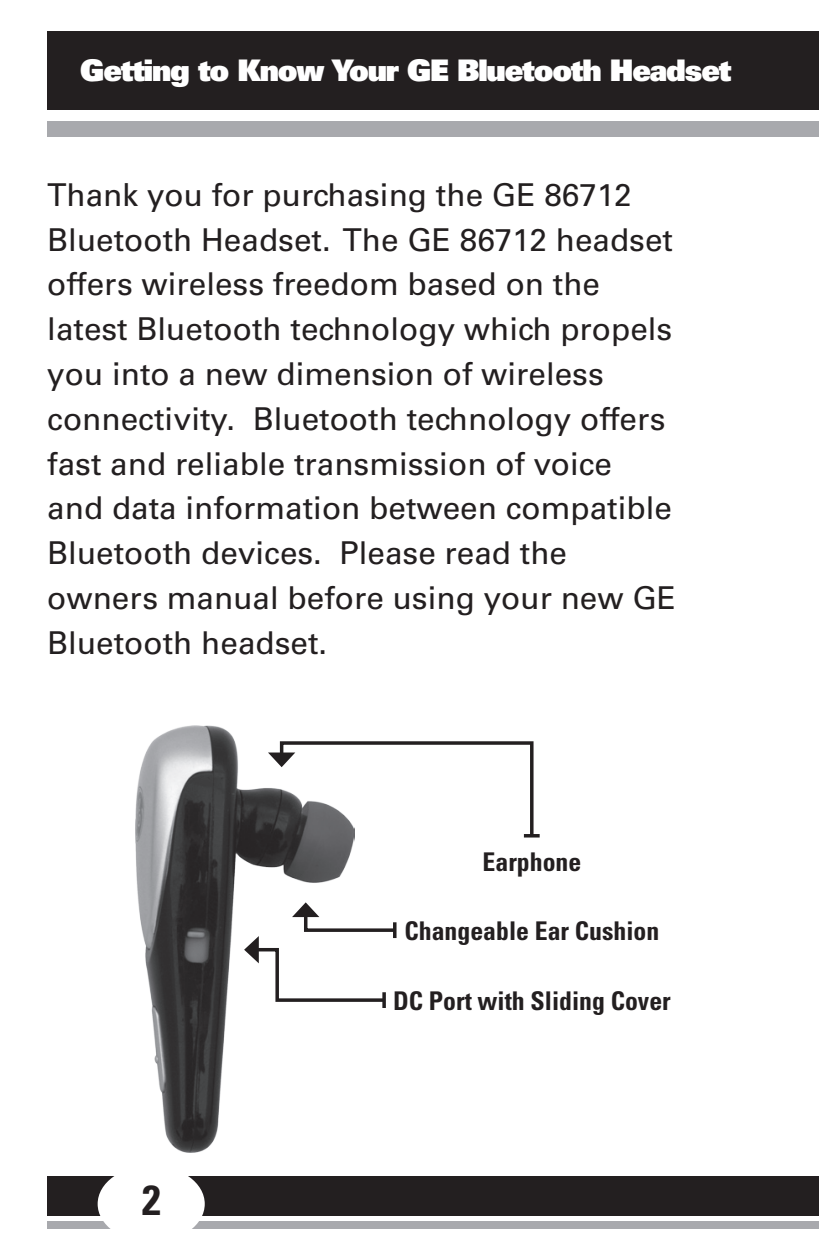
<style>
.page{position:relative;width:819px;height:1260px;background:#fff}
.page>*{position:absolute;margin:0;border:0;box-sizing:border-box;transform-origin:0 0}
.t1{font:31.5px/44.8px "Univers";color:#231f20}
.t2{font:900 29.75px "Univers";letter-spacing:-.04em;color:#fff}
.t3{font:700 condensed 25.9px "Univers";color:#231f20}
</style>
<div class="page">
<div style="left:47px;top:32px;width:772px;height:78px;background:#231f20"></div>
<div style="left:47px;top:121px;width:772px;height:15px;background:#a8a9ad"></div>
<div style="left:47px;top:1176px;width:772px;height:39px;background:#231f20"></div>
<div style="left:47px;top:1221px;width:772px;height:7px;background:#a8a9ad"></div>
<div style="left:98px;top:1166px;width:107px;height:76px;background:#fff;border-radius:50%"></div>
<img style="left:135px;top:726px;width:220px;height:427px">
<svg style="left:535px;top:834px;width:5px;height:4px"></svg>
<svg style="left:268px;top:740px;width:267px;height:99px"></svg>
<svg style="left:382px;top:1004px;width:4px;height:4px"></svg>
<svg style="left:244px;top:902px;width:153px;height:102px"></svg>
<p class="t2" style="left:80px;top:50px;width:653px">Getting to Know Your GE Bluetooth Headset</p>
<p class="t1" style="left:47px;top:172px;width:630px">Thank you for purchasing the GE 86712<br>Bluetooth Headset. The GE 86712 headset offers wireless freedom based on the latest Bluetooth technology which propels you into a new dimension of wireless connectivity. Bluetooth technology offers fast and reliable transmission of voice<br>and data information between compatible Bluetooth devices. Please read the owners manual before using your new GE Bluetooth headset.</p>
<p class="t3" style="left:483px;top:846px;width:100px">Earphone</p>
<p class="t3" style="left:405px;top:915px;width:256px">Changeable Ear Cushion</p>
<p class="t3" style="left:393px;top:984px;width:279px">DC Port with Sliding Cover</p>
</div>
